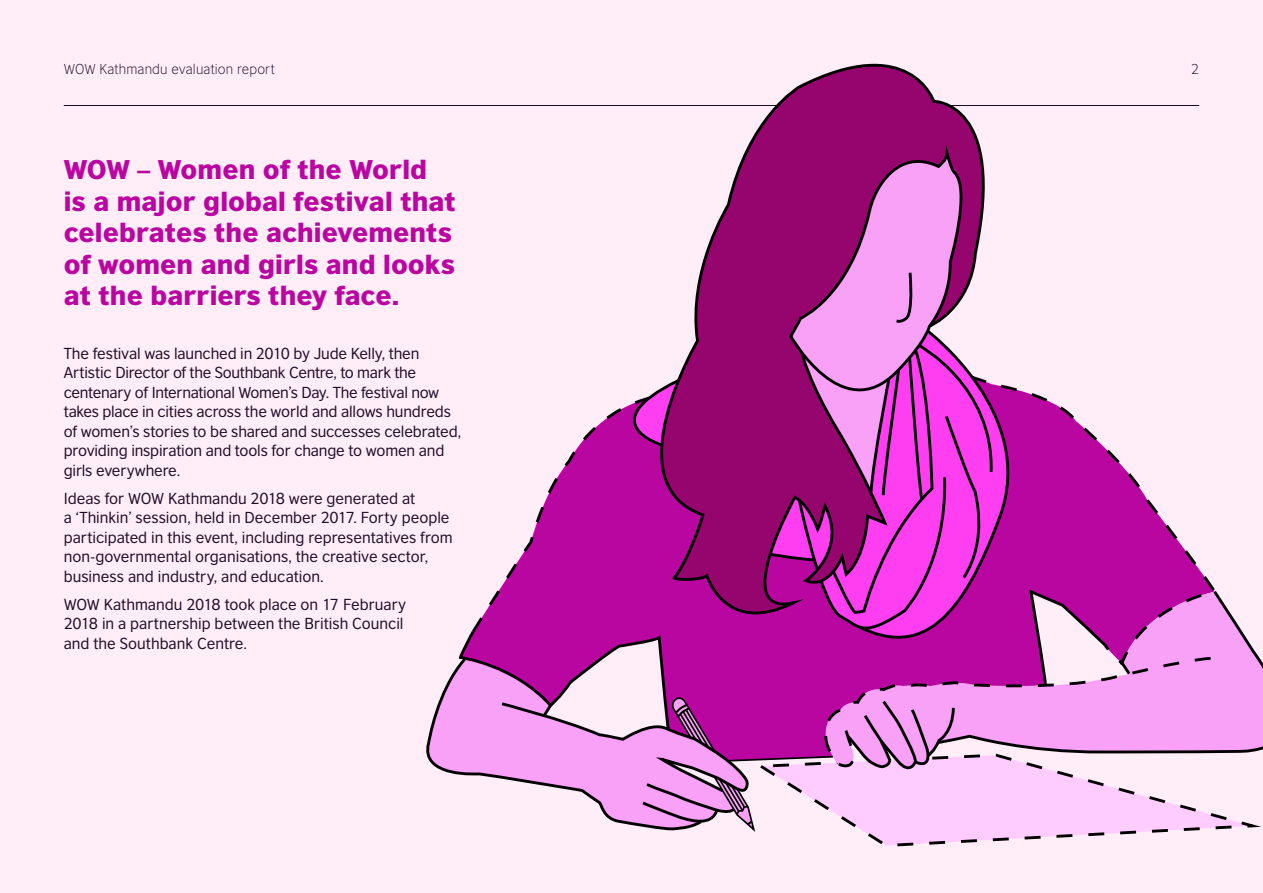
<style>
.page{position:relative;width:1263px;height:893px;background:#ffedf7}
.page>*{position:absolute;margin:0;border:0;box-sizing:border-box;transform-origin:0 0}
.t1{font:900 25.5px/31.5px "British Council Sans";letter-spacing:.005em;color:#ba06a0}
.t2{font:15px/19.5px "British Council Sans";letter-spacing:-.01em;color:#1c0d26}
.t3{font:300 13.5px "British Council Sans";letter-spacing:.01em;color:#1c0d26}
</style>
<div class="page">
<hr style="left:64px;top:105px;width:1135px;height:1px;background:#1c0d26">
<svg style="left:1252px;top:647px;width:11px;height:105px"></svg>
<svg style="left:426px;top:665px;width:32px;height:110px"></svg>
<svg style="left:694px;top:93px;width:291px;height:250px;fill:#96046d"></svg>
<svg style="left:788px;top:64px;width:188px;height:279px;background:#b84ba1"></svg>
<svg style="left:893px;top:270px;width:20px;height:55px"></svg>
<svg style="left:458px;top:343px;width:794px;height:502px"></svg>
<p class="t3" style="left:64px;top:58px;width:213px">WOW Kathmandu evaluation report</p>
<h1 class="t1" style="left:64px;top:151px;width:393px">WOW – Women of the World<br>is a major global festival that celebrates the achievements of women and girls and looks at the barriers they face.</h1>
<p class="t2" style="left:64px;top:342px;width:399px">The festival was launched in 2010 by Jude Kelly, then Artistic Director of the Southbank Centre, to mark the centenary of International Women’s Day. The festival now takes place in cities across the world and allows hundreds of women’s stories to be shared and successes celebrated, providing inspiration and tools for change to women and girls everywhere.</p>
<p class="t2" style="left:64px;top:487px;width:390px">Ideas for WOW Kathmandu 2018 were generated at<br>a ‘Thinkin’ session, held in December 2017. Forty people participated in this event, including representatives from non-governmental organisations, the creative sector, business and industry, and education.</p>
<p class="t2" style="left:64px;top:593px;width:344px">WOW Kathmandu 2018 took place on 17 February<br>2018 in a partnership between the British Council and the Southbank Centre.</p>
<p class="t3" style="left:1191px;top:58px;width:10px">2</p>
</div>
